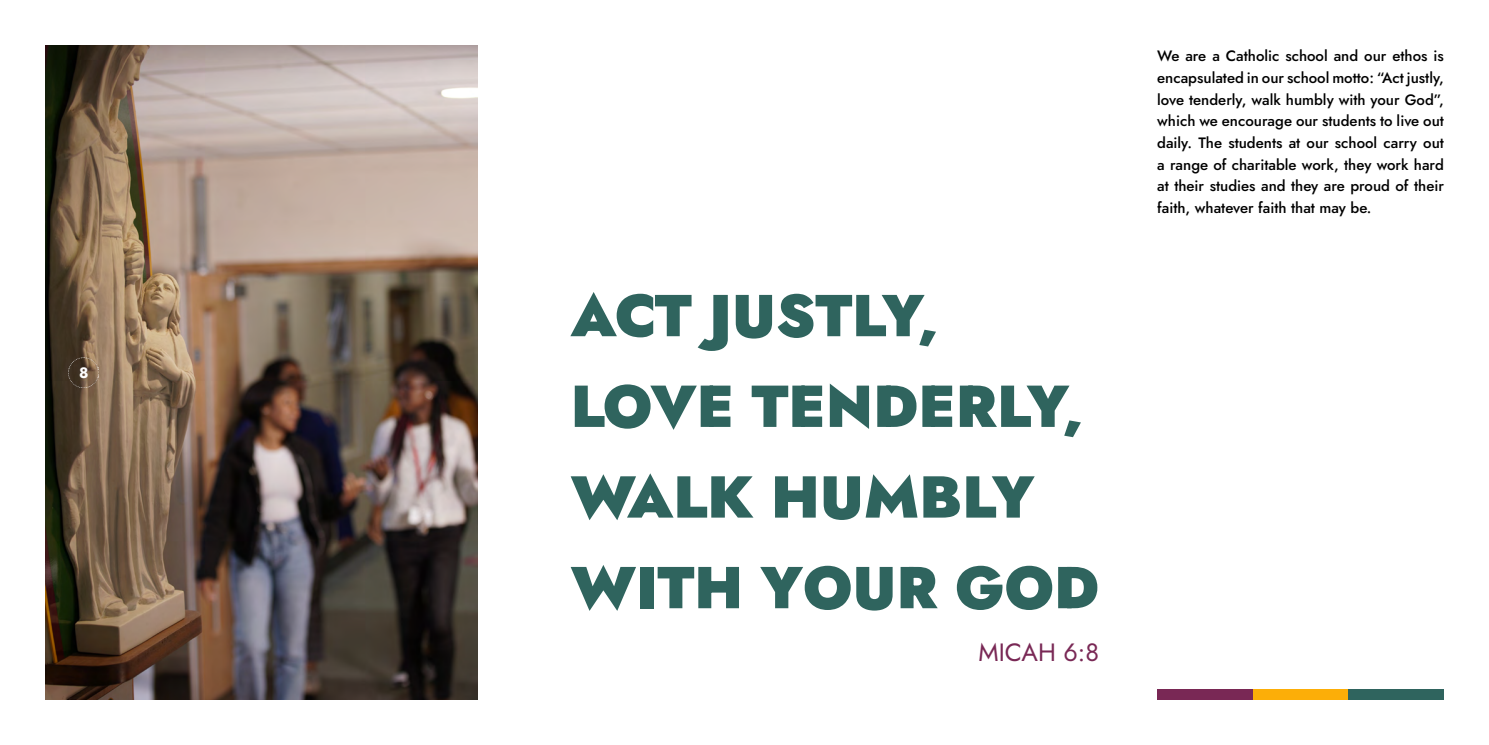
<style>
.page{position:relative;width:1489px;height:745px;background:#fff}
.page>*{position:absolute;margin:0;border:0;box-sizing:border-box;transform-origin:0 0}
.t1{font:900 59px/90.5px "Jost";color:#2f645e}
.t2{font:25px "Jost";color:#792855}
.t3{font:500 15px/21.8px "Jost";color:#000;text-align:justify}
.t4{font:700 15px "Jost";color:#fff}
</style>
<div class="page">
<img style="left:45px;top:45px;width:432px;height:654px">
<div style="left:1157px;top:688px;width:95px;height:11px;background:#792855"></div>
<div style="left:1252px;top:688px;width:96px;height:11px;background:#fcae08"></div>
<div style="left:1348px;top:688px;width:95px;height:11px;background:#2f645e"></div>
<img style="left:69px;top:357px;width:30px;height:30px">
<p class="t4" style="left:79px;top:362px;width:11px">8</p>
<h1 class="t1" style="left:570px;top:271px;width:530px">ACT JUSTLY,<br>LOVE TENDERLY,<br>WALK HUMBLY<br>WITH YOUR GOD</h1>
<h2 class="t2" style="left:978px;top:635px;width:122px">MICAH 6:8</h2>
<p class="t3" style="left:1157px;top:45px;width:288px">We are a Catholic school and our ethos is encapsulated in our school motto: “Act justly, love tenderly, walk humbly with your God”, which we encourage our students to live out daily. The students at our school carry out a range of charitable work, they work hard at their studies and they are proud of their faith, whatever faith that may be.</p>
</div>
